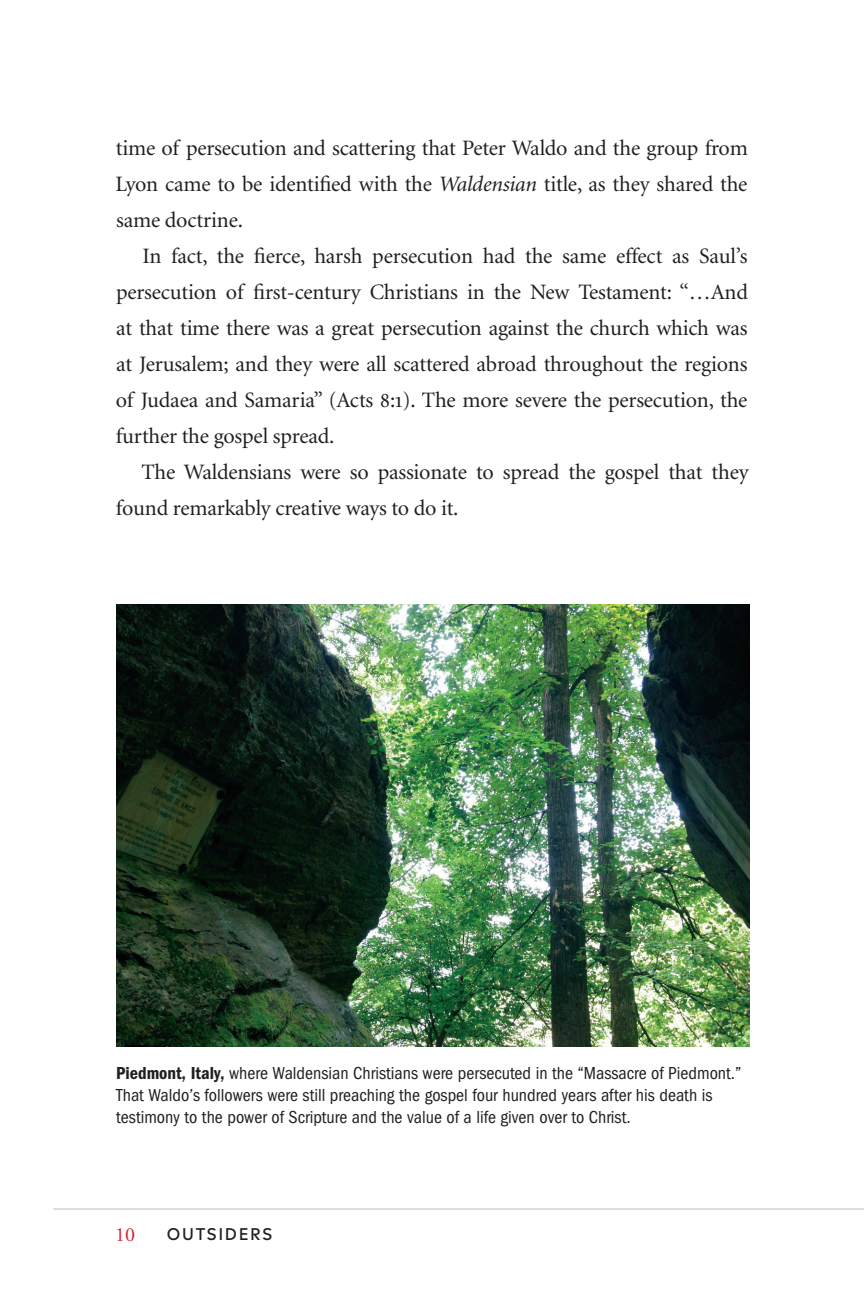
<style>
.page{position:relative;width:864px;height:1296px;background:#fff}
.page>*{position:absolute;margin:0;border:0;box-sizing:border-box;transform-origin:0 0}
.t1{font:22px/36px "Minion";letter-spacing:-.01em;color:#231f20;text-align:justify}
.t2{font:20px "Adobe Garamond Pro";color:#d61e2e}
.t3{font:18px/22px "Franklin Got Cd ITC";color:#231f20}
.t4{font:500 16px "Madera";letter-spacing:.1em;color:#231f20}
.s1{font-style:italic}
.s2{font-family:"Minion Regular SC"}
.s3{font-weight:600}
</style>
<div class="page">
<hr style="left:53px;top:1208px;width:811px;height:2px;background:#dcdddf">
<img style="left:116px;top:605px;width:634px;height:441px">
<p class="t1" style="left:115px;top:131px;width:634px">time of persecution and scattering that Peter Waldo and the group from Lyon came to be identified with the <span class="s1">Waldensian</span> title, as they shared the same doctrine.</p>
<p class="t1" style="left:116px;top:239px;width:634px;text-indent:27px">In fact, the fierce, harsh persecution had the same effect as Saul’s persecution of first-century Christians in the New Testament: “…And at that time there was a great persecution against the church which was at Jerusalem; and they were all scattered abroad throughout the regions of Judaea and Samaria” (Acts <span class="s2">8:1</span>). The more severe the persecution, the further the gospel spread.</p>
<p class="t1" style="left:116px;top:454px;width:634px;text-indent:26px">The Waldensians were so passionate to spread the gospel that they found remarkably creative ways to do it.</p>
<p class="t3" style="left:116px;top:1062px;width:626px"><span class="s3">Piedmont, Italy,</span> where Waldensian Christians were persecuted in the “Massacre of Piedmont.”<br>That Waldo’s followers were still preaching the gospel four hundred years after his death is testimony to the power of Scripture and the value of a life given over to Christ.</p>
<p class="t2" style="left:115px;top:1222px;width:21px">10</p>
<p class="t4" style="left:167px;top:1220px;width:107px">OUTSIDERS</p>
</div>
